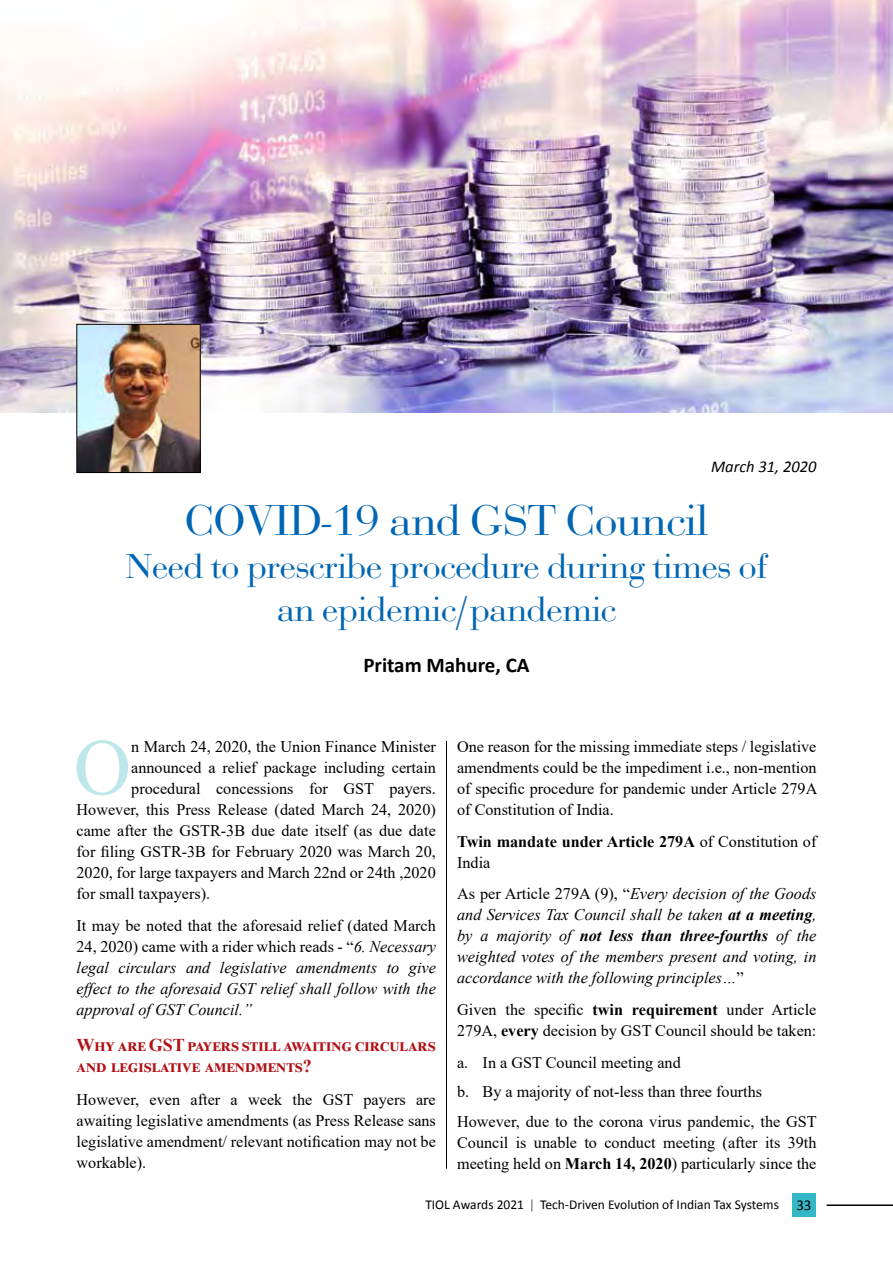
<style>
.page{position:relative;width:893px;height:1263px;background:#fff}
.page>*{position:absolute;margin:0;border:0;box-sizing:border-box;transform-origin:0 0}
.t1{font:79.65px "Times New Roman";color:#bee7eb}
.t2{font:45px "Bodoni";color:#0066b3}
.t3{font:36px/43.2px "Bodoni";color:#0066b3;text-align:center}
.t4{font:700 21px "Calibri";color:#000}
.t5{font:700 18px/21px "Times New Roman";letter-spacing:.025em;color:#b11116}
.t6{font:italic 16.5px "Calibri";color:#000}
.t7{font:16.2px/21px "Times New Roman";color:#000}
.t8{font:italic 16.2px/21px "Times New Roman";color:#000;text-align:justify}
.t9{font:700 16.2px/21px "Times New Roman";color:#000}
.t10{font:13.5px "Calibri";color:#000}
.s1{font-style:normal}
.s2{font-weight:400}
.s3{font-weight:700}
.s4{font-size:15px}
</style>
<div class="page">
<hr style="left:827px;top:1204px;width:66px;height:2px;background:#000">
<div style="left:792px;top:1193px;width:24px;height:24px;background:#34b8c7"></div>
<img style="left:0;top:0;width:893px;height:413px">
<hr style="left:446px;top:741px;width:1px;height:428px;background:#000">
<img style="left:79px;top:326px;width:120px;height:145px">
<div style="left:77px;top:324px;width:124px;height:149px;border:1px solid #000"></div>
<p class="t6" style="left:711px;top:455px;width:107px">March 31, 2020</p>
<h2 class="t2" style="left:185px;top:494px;width:524px">COVID-19 and GST Council</h2>
<h3 class="t3" style="left:126px;top:545px;width:643px">Need to prescribe procedure during times of an epidemic/pandemic</h3>
<p class="t4" style="left:363px;top:651px;width:168px">Pritam Mahure, CA</p>
<h1 class="t1" style="left:74px;top:711px;width:59px">O</h1>
<p class="t7" style="left:131px;top:736px;width:306px">n March 24, 2020, the Union Finance Minister</p>
<p class="t7" style="left:131px;top:757px;width:306px">announced a relief package including certain</p>
<p class="t7" style="left:131px;top:778px;width:306px">procedural concessions for GST payers.</p>
<p class="t7" style="left:77px;top:799px;width:361px">However, this Press Release (dated March 24, 2020)</p>
<p class="t7" style="left:77px;top:820px;width:361px">came after the GSTR-3B due date itself (as due date</p>
<p class="t7" style="left:77px;top:841px;width:361px">for filing GSTR-3B for February 2020 was March 20,</p>
<p class="t7" style="left:77px;top:862px;width:361px">2020, for large taxpayers and March 22nd or 24th ,2020</p>
<p class="t7" style="left:77px;top:883px;width:135px">for small taxpayers).</p>
<p class="t8" style="left:77px;top:914px;width:361px"><span class="s1">It may be noted that the aforesaid relief (dated March 24, 2020) came with a rider which reads - “</span>6. Necessary legal circulars and legislative amendments to give effect to the aforesaid GST relief shall follow with the approval of GST Council.”</p>
<p class="t5" style="left:77px;top:1034px;width:361px">Why are GST payers still awaiting circulars and legislative amendments?</p>
<p class="t7" style="left:77px;top:1089px;width:361px;text-align:justify">However, even after a week the GST payers are awaiting legislative amendments (as Press Release sans legislative amendment/ relevant notification may not be workable).</p>
<p class="t7" style="left:457px;top:736px;width:362px;text-align:justify">One reason for the missing immediate steps / legislative amendments could be the impediment i.e., non-mention of specific procedure for pandemic under Article 279A of Constitution of India.</p>
<p class="t9" style="left:457px;top:830px;width:361px">Twin mandate under Article 279A <span class="s2">of Constitution of<br>India</span></p>
<p class="t8" style="left:457px;top:883px;width:361px"><span class="s1">As per Article 279A (9), “</span>Every decision of the Goods and Services Tax Council shall be taken <span class="s3">at a meeting</span>, by a majority of <span class="s3">not less than three-fourths</span> of the weighted votes of the members present and voting, in accordance with the following principles…<span class="s1">”</span></p>
<p class="t7" style="left:457px;top:998px;width:361px">Given the specific <span class="s3">twin requirement</span> under Article<br>279A, <span class="s3">every</span> decision by GST Council should be taken:</p>
<p class="t7" style="left:457px;top:1047px;width:361px;line-height:29.5px">a. In a GST Council meeting and<br>b. By a majority of not-less than three fourths<br>However, due to the corona virus pandemic, the GST</p>
<p class="t7" style="left:457px;top:1131px;width:361px">Council is unable to conduct meeting (after its 39th meeting held on <span class="s3">March 14, 2020</span>) particularly since the</p>
<p class="t10" style="left:425px;top:1196px;width:388px">TIOL Awards 2021 | Tech-Driven Evolution of Indian Tax Systems <span class="s4">33</span></p>
</div>
